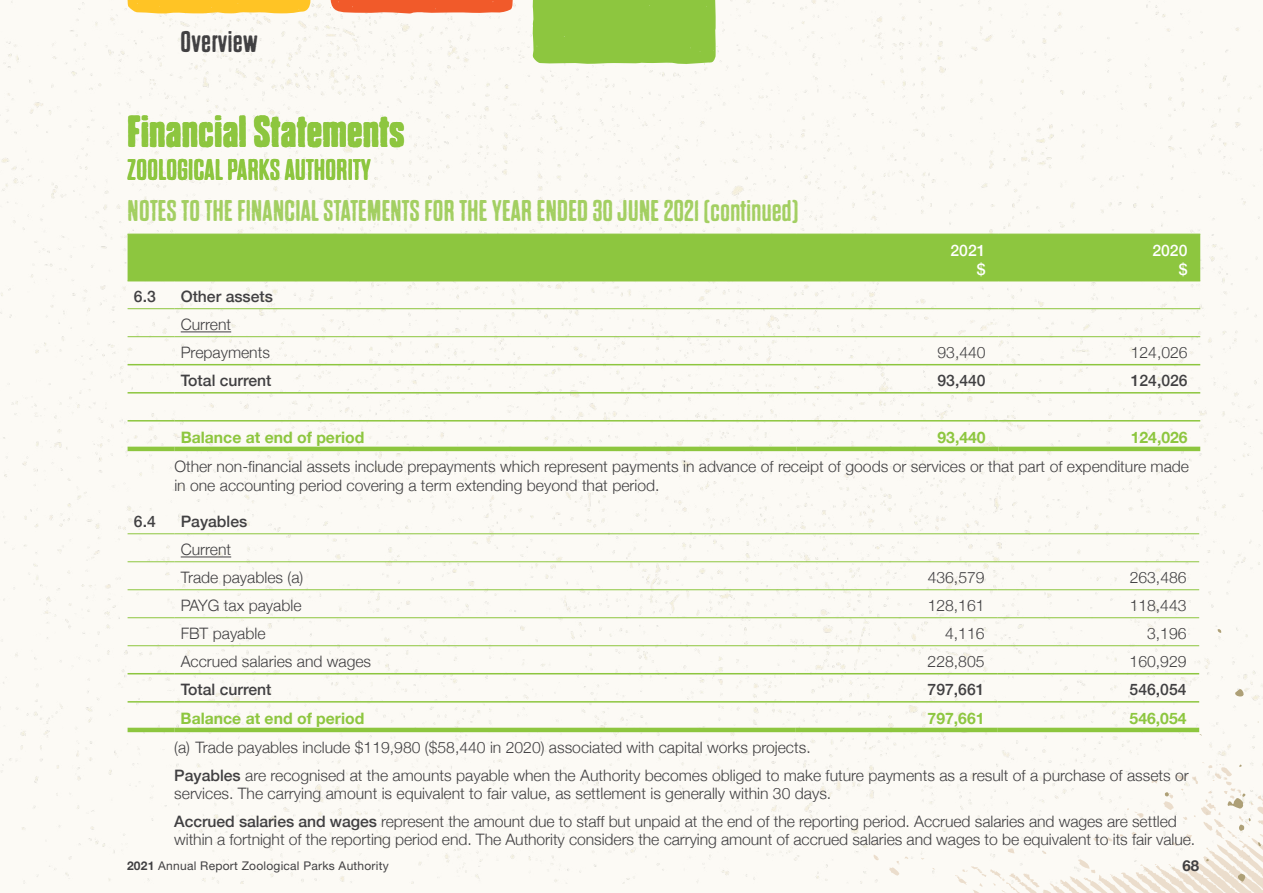
<style>
.page{position:relative;width:1263px;height:893px;background:#fff}
.page>*{position:absolute;margin:0;border:0;box-sizing:border-box;transform-origin:0 0}
.t1{font:700 45px "Dharma Gothic P";letter-spacing:.01em;color:#8dc63f}
.t2{font:30px "Dharma Gothic P";letter-spacing:.01em;color:#a3cf62}
.t3{font:30px "Dharma Gothic P";letter-spacing:.01em;color:#8dc63f}
.t4{font:30px "Dharma Gothic P";letter-spacing:.02em;color:#414042}
.t5{font:300 15.75px/28px "Helvetica Neue";color:#414042}
.t6{font:500 15.75px "Helvetica Neue";color:#414042}
.t7{font:700 15.75px "Helvetica Neue";color:#8dc63f}
.t8{font:500 15.75px/18.8px "Helvetica Neue";color:#fff;text-align:right}
.t9{font:700 15px "Helvetica Neue";color:#414042}
.t10{font:12px "Helvetica Neue LT Std";letter-spacing:.02em;color:#414042}
.s1{font-weight:500}
.s2{font-family:"Helvetica Neue";font-weight:700}
</style>
<div class="page">
<div style="left:0;top:0;width:1263px;height:884px;background:#fcfaf5"></div>
<svg style="left:872px;top:854px;width:7px;height:9px"></svg>
<svg style="left:889px;top:856px;width:19px;height:20px"></svg>
<svg style="left:873px;top:842px;width:3px;height:4px"></svg>
<svg style="left:955px;top:762px;width:308px;height:131px"></svg>
<svg style="left:1233px;top:687px;width:15px;height:12px"></svg>
<svg style="left:1217px;top:628px;width:5px;height:5px"></svg>
<div style="left:128px;top:235px;width:1072px;height:46px;background:#8dc63f"></div>
<hr style="left:128px;top:234px;width:46px;height:1px;background:#8dc63f">
<hr style="left:174px;top:234px;width:622px;height:1px;background:#8dc63f">
<hr style="left:796px;top:234px;width:202px;height:1px;background:#8dc63f">
<hr style="left:998px;top:234px;width:202px;height:1px;background:#8dc63f">
<hr style="left:128px;top:336px;width:46px;height:1px;background:#8dc63f">
<hr style="left:174px;top:336px;width:622px;height:1px;background:#8dc63f">
<hr style="left:796px;top:336px;width:202px;height:1px;background:#8dc63f">
<hr style="left:998px;top:336px;width:202px;height:1px;background:#8dc63f">
<hr style="left:128px;top:281px;width:46px;height:1px;background:#8dc63f">
<hr style="left:174px;top:281px;width:622px;height:1px;background:#8dc63f">
<hr style="left:796px;top:281px;width:202px;height:1px;background:#8dc63f">
<hr style="left:998px;top:281px;width:202px;height:1px;background:#8dc63f">
<hr style="left:128px;top:364px;width:46px;height:1px;background:#8dc63f">
<hr style="left:174px;top:364px;width:622px;height:1px;background:#8dc63f">
<hr style="left:796px;top:364px;width:202px;height:1px;background:#8dc63f">
<hr style="left:998px;top:364px;width:202px;height:1px;background:#8dc63f">
<hr style="left:128px;top:392px;width:46px;height:2px;background:#8dc63f">
<hr style="left:174px;top:392px;width:622px;height:2px;background:#8dc63f">
<hr style="left:796px;top:392px;width:202px;height:2px;background:#8dc63f">
<hr style="left:998px;top:392px;width:202px;height:2px;background:#8dc63f">
<hr style="left:128px;top:420px;width:46px;height:2px;background:#8dc63f">
<hr style="left:174px;top:420px;width:622px;height:2px;background:#8dc63f">
<hr style="left:796px;top:420px;width:202px;height:2px;background:#8dc63f">
<hr style="left:998px;top:420px;width:202px;height:2px;background:#8dc63f">
<hr style="left:128px;top:447px;width:46px;height:4px;background:#8dc63f">
<hr style="left:174px;top:447px;width:622px;height:4px;background:#8dc63f">
<hr style="left:796px;top:447px;width:202px;height:4px;background:#8dc63f">
<hr style="left:998px;top:447px;width:202px;height:4px;background:#8dc63f">
<hr style="left:128px;top:308px;width:46px;height:1px;background:#8dc63f">
<hr style="left:174px;top:308px;width:622px;height:1px;background:#8dc63f">
<hr style="left:796px;top:308px;width:202px;height:1px;background:#8dc63f">
<hr style="left:998px;top:308px;width:202px;height:1px;background:#8dc63f">
<hr style="left:181px;top:331px;width:50px;height:1px;background:#414042">
<hr style="left:128px;top:561px;width:46px;height:1px;background:#8dc63f">
<hr style="left:174px;top:561px;width:621px;height:1px;background:#8dc63f">
<hr style="left:795px;top:561px;width:202px;height:1px;background:#8dc63f">
<hr style="left:997px;top:561px;width:202px;height:1px;background:#8dc63f">
<hr style="left:128px;top:589px;width:46px;height:1px;background:#8dc63f">
<hr style="left:174px;top:589px;width:621px;height:1px;background:#8dc63f">
<hr style="left:795px;top:589px;width:202px;height:1px;background:#8dc63f">
<hr style="left:997px;top:589px;width:202px;height:1px;background:#8dc63f">
<hr style="left:128px;top:617px;width:46px;height:1px;background:#8dc63f">
<hr style="left:174px;top:617px;width:621px;height:1px;background:#8dc63f">
<hr style="left:795px;top:617px;width:202px;height:1px;background:#8dc63f">
<hr style="left:997px;top:617px;width:202px;height:1px;background:#8dc63f">
<hr style="left:128px;top:645px;width:46px;height:1px;background:#8dc63f">
<hr style="left:174px;top:645px;width:621px;height:1px;background:#8dc63f">
<hr style="left:795px;top:645px;width:202px;height:1px;background:#8dc63f">
<hr style="left:997px;top:645px;width:202px;height:1px;background:#8dc63f">
<hr style="left:128px;top:673px;width:46px;height:1px;background:#8dc63f">
<hr style="left:174px;top:673px;width:621px;height:1px;background:#8dc63f">
<hr style="left:795px;top:673px;width:202px;height:1px;background:#8dc63f">
<hr style="left:997px;top:673px;width:202px;height:1px;background:#8dc63f">
<hr style="left:128px;top:701px;width:46px;height:2px;background:#8dc63f">
<hr style="left:174px;top:701px;width:621px;height:2px;background:#8dc63f">
<hr style="left:795px;top:701px;width:202px;height:2px;background:#8dc63f">
<hr style="left:997px;top:701px;width:202px;height:2px;background:#8dc63f">
<hr style="left:128px;top:728px;width:46px;height:4px;background:#8dc63f">
<hr style="left:174px;top:728px;width:621px;height:4px;background:#8dc63f">
<hr style="left:795px;top:728px;width:202px;height:4px;background:#8dc63f">
<hr style="left:997px;top:728px;width:202px;height:4px;background:#8dc63f">
<hr style="left:128px;top:533px;width:46px;height:1px;background:#8dc63f">
<hr style="left:174px;top:533px;width:621px;height:1px;background:#8dc63f">
<hr style="left:795px;top:533px;width:202px;height:1px;background:#8dc63f">
<hr style="left:997px;top:533px;width:202px;height:1px;background:#8dc63f">
<hr style="left:181px;top:557px;width:50px;height:1px;background:#414042">
<svg style="left:330px;top:0;width:184px;height:14px;background:#f26f44"></svg>
<svg style="left:127px;top:0;width:183px;height:14px;background:#fec93a"></svg>
<div style="left:532px;top:0;width:186px;height:65px;background:#8dc63f"></div>
<h2 class="t4" style="left:181px;top:26px;width:78px">Overview</h2>
<h1 class="t1" style="left:128px;top:108px;width:279px">Financial Statements</h1>
<h2 class="t3" style="left:128px;top:154px;width:245px">ZOOLOGICAL PARKS AUTHORITY</h2>
<h2 class="t2" style="left:128px;top:195px;width:672px">NOTES TO THE FINANCIAL STATEMENTS FOR THE YEAR ENDED 30 JUNE 2021 (continued)</h2>
<p class="t6" style="left:134px;top:284px;width:23px">6.3</p>
<p class="t6" style="left:181px;top:284px;width:94px">Other assets</p>
<p class="t5" style="left:181px;top:310px;width:91px">Current<br>Prepayments</p>
<p class="t8" style="left:950px;top:240px;width:37px">2021 $</p>
<p class="t8" style="left:1152px;top:240px;width:37px">2020 $</p>
<p class="t5" style="left:937px;top:338px;width:50px">93,440</p>
<p class="t5" style="left:1131px;top:338px;width:58px">124,026</p>
<p class="t6" style="left:181px;top:368px;width:92px">Total current</p>
<p class="t6" style="left:937px;top:368px;width:50px">93,440</p>
<p class="t6" style="left:1131px;top:368px;width:58px">124,026</p>
<p class="t7" style="left:181px;top:427px;width:185px">Balance at end of period</p>
<p class="t7" style="left:937px;top:427px;width:50px">93,440</p>
<p class="t7" style="left:1131px;top:427px;width:58px">124,026</p>
<p class="t5" style="left:174px;top:457px;width:1016px;line-height:18.8px">Other non-financial assets include prepayments which represent payments in advance of receipt of goods or services or that part of expenditure made in one accounting period covering a term extending beyond that period.</p>
<p class="t6" style="left:134px;top:509px;width:23px">6.4</p>
<p class="t6" style="left:181px;top:509px;width:68px">Payables</p>
<p class="t5" style="left:181px;top:535px;width:124px">Current<br>Trade payables (a)</p>
<p class="t5" style="left:928px;top:563px;width:58px">436,579</p>
<p class="t5" style="left:1130px;top:563px;width:58px">263,486</p>
<p class="t5" style="left:181px;top:591px;width:122px">PAYG tax payable</p>
<p class="t5" style="left:928px;top:591px;width:58px">128,161</p>
<p class="t5" style="left:1130px;top:591px;width:58px">118,443</p>
<p class="t5" style="left:181px;top:619px;width:86px">FBT payable</p>
<p class="t5" style="left:945px;top:619px;width:41px">4,116</p>
<p class="t5" style="left:1147px;top:619px;width:41px">3,196</p>
<p class="t5" style="left:181px;top:647px;width:192px">Accrued salaries and wages</p>
<p class="t5" style="left:928px;top:647px;width:58px">228,805</p>
<p class="t5" style="left:1129px;top:647px;width:58px">160,929</p>
<p class="t6" style="left:181px;top:677px;width:92px">Total current</p>
<p class="t6" style="left:928px;top:677px;width:58px">797,661</p>
<p class="t6" style="left:1129px;top:677px;width:58px">546,054</p>
<p class="t7" style="left:181px;top:708px;width:185px">Balance at end of period</p>
<p class="t7" style="left:927px;top:708px;width:58px">797,661</p>
<p class="t7" style="left:1129px;top:708px;width:58px">546,054</p>
<p class="t5" style="left:174px;top:734px;width:1016px;line-height:27.3px">(a) Trade payables include $119,980 ($58,440 in 2020) associated with capital works projects.<br><span class="s1">Payables</span> are recognised at the amounts payable when the Authority becomes obliged to make future payments as a result of a purchase of assets or</p>
<p class="t5" style="left:174px;top:780px;width:1004px;line-height:27.3px">services. The carrying amount is equivalent to fair value, as settlement is generally within 30 days.<br><span class="s1">Accrued salaries and wages</span> represent the amount due to staff but unpaid at the end of the reporting period. Accrued salaries and wages are settled</p>
<p class="t5" style="left:174px;top:825px;width:1022px">within a fortnight of the reporting period end. The Authority considers the carrying amount of accrued salaries and wages to be equivalent to its fair value.</p>
<p class="t10" style="left:127px;top:859px;width:263px"><span class="s2">2021</span> Annual Report Zoological Parks Authority</p>
<p class="t9" style="left:1182px;top:856px;width:18px">68</p>
</div>
